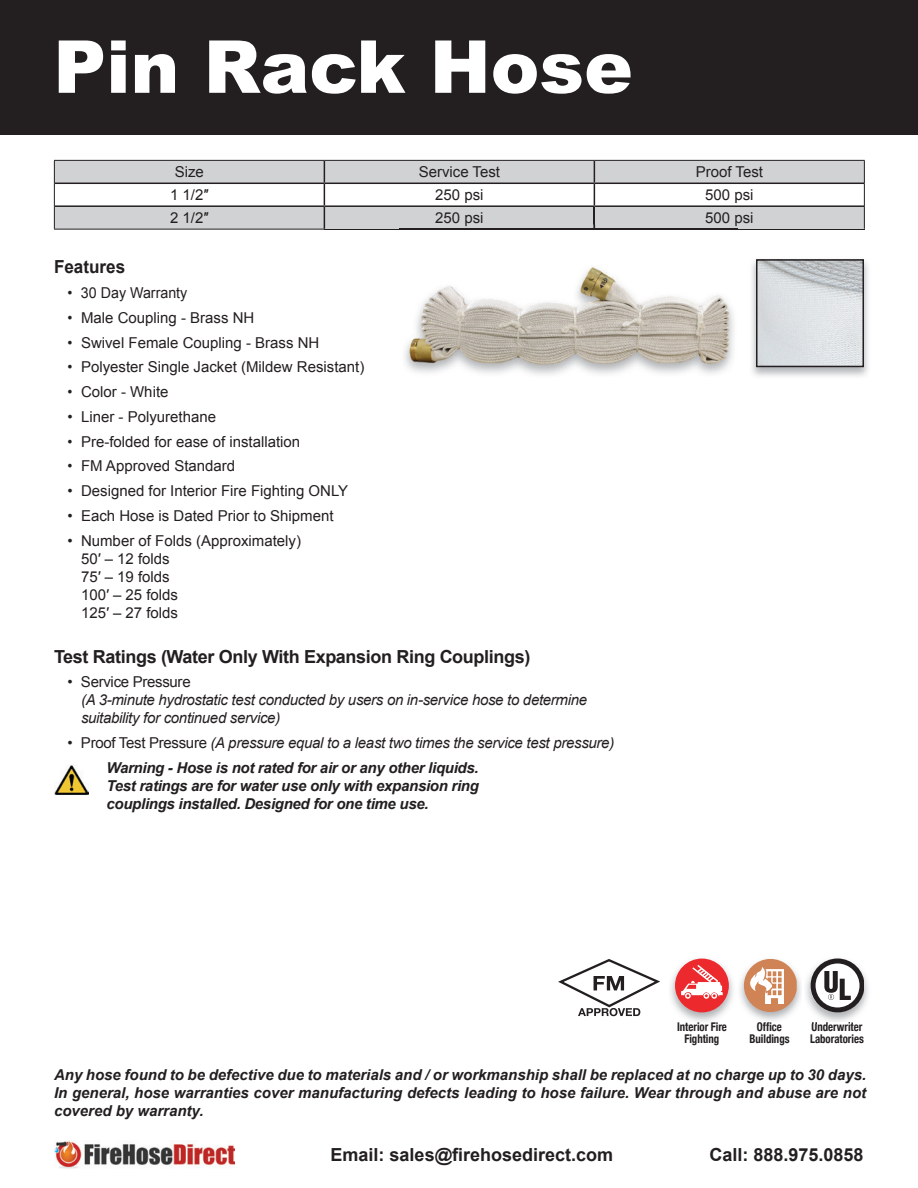
<style>
.page{position:relative;width:918px;height:1188px;background:#fff}
.page>*{position:absolute;margin:0;border:0;box-sizing:border-box;transform-origin:0 0}
.t1{font:900 73.05px "Arial";color:#fff}
.t2{font:700 18px "Arial";letter-spacing:-.01em;color:#231f20}
.t3{font:700 18px "Arial";letter-spacing:-.01em;color:#231f20;scale:.95 1}
.t4{font:italic 700 15px/18px "Arial";letter-spacing:-.02em;color:#231f20;text-align:justify}
.t5{font:15px/18px "Arial";color:#231f20}
.t6{font:italic 15px/18px "Arial";letter-spacing:-.02em;color:#231f20}
.t7{font:15px "Arial";color:#231f20;scale:.95 1}
.t8{font:15px "Arial";letter-spacing:-.02em;color:#231f20}
.t9{font:700 condensed 12px/12px "Helvetica Neue";color:#231f20;text-align:center;scale:.9 1}
.s1{font-style:normal}
.s2{font-weight:700}
</style>
<div class="page">
<div style="left:0;top:0;width:918px;height:135px;background:#231f20"></div>
<svg style="left:55px;top:161px;width:809px;height:68px;fill:#d1d2d4"></svg>
<hr style="left:54px;top:160px;width:270px;height:1px;background:#231f20">
<hr style="left:324px;top:160px;width:270px;height:1px;background:#231f20">
<hr style="left:594px;top:160px;width:271px;height:1px;background:#231f20">
<svg style="left:54px;top:161px;width:1px;height:68px"></svg>
<svg style="left:864px;top:161px;width:1px;height:68px"></svg>
<hr style="left:54px;top:229px;width:270px;height:1px;background:#231f20">
<hr style="left:324px;top:229px;width:270px;height:1px;background:#231f20">
<hr style="left:594px;top:229px;width:271px;height:1px;background:#231f20">
<hr style="left:55px;top:183px;width:269px;height:1px;background:#231f20">
<hr style="left:324px;top:183px;width:270px;height:1px;background:#231f20">
<hr style="left:594px;top:183px;width:270px;height:1px;background:#231f20">
<hr style="left:55px;top:205px;width:269px;height:2px;background:#231f20">
<hr style="left:324px;top:205px;width:270px;height:2px;background:#231f20">
<svg style="left:324px;top:161px;width:1px;height:68px"></svg>
<hr style="left:594px;top:205px;width:270px;height:2px;background:#231f20">
<img style="left:54px;top:765px;width:34px;height:30px">
<img style="left:752px;top:261px;width:116px;height:116px">
<img style="left:759px;top:262px;width:102px;height:102px">
<div style="left:756px;top:259px;width:108px;height:108px;border:2px solid #231f20"></div>
<img style="left:670px;top:958px;width:198px;height:64px">
<svg style="left:743px;top:959px;width:54px;height:53px"></svg>
<div style="left:675px;top:959px;width:54px;height:53px;background:#ec2a2d;border-radius:27px"></div>
<svg style="left:681px;top:965px;width:42px;height:34px"></svg>
<img style="left:400px;top:225px;width:338px;height:4px">
<svg style="left:594px;top:161px;width:1px;height:68px"></svg>
<img style="left:436px;top:225px;width:47px;height:1px">
<img style="left:706px;top:225px;width:32px;height:1px">
<img style="left:404px;top:266px;width:330px;height:109px">
<svg style="left:558px;top:959px;width:102px;height:57px"></svg>
<img style="left:803px;top:958px;width:1px;height:64px">
<img style="left:812px;top:1022px;width:41px;height:2px">
<svg style="left:811px;top:959px;width:53px;height:53px"></svg>
<img style="left:54px;top:1140px;width:180px;height:29px">
<h1 class="t1" style="left:53px;top:14px;width:581px">Pin Rack Hose</h1>
<p class="t5" style="left:175px;top:163px;width:31px">Size</p>
<p class="t5" style="left:419px;top:163px;width:83px">Service Test</p>
<p class="t5" style="left:696px;top:163px;width:69px">Proof Test</p>
<p class="t5" style="left:170px;top:186px;width:40px">1 1/2″</p>
<p class="t5" style="left:435px;top:186px;width:50px">250 psi</p>
<p class="t5" style="left:705px;top:186px;width:50px">500 psi</p>
<p class="t5" style="left:170px;top:209px;width:40px">2 1/2″</p>
<p class="t5" style="left:435px;top:209px;width:50px">250 psi</p>
<p class="t5" style="left:705px;top:209px;width:50px">500 psi</p>
<p class="t3" style="left:54px;top:255px;width:77px">Features</p>
<p class="t7" style="left:68px;top:283px;width:128px">• 30 Day Warranty</p>
<p class="t7" style="left:68px;top:308px;width:198px">• Male Coupling - Brass NH</p>
<p class="t7" style="left:68px;top:333px;width:267px">• Swivel Female Coupling - Brass NH</p>
<p class="t7" style="left:68px;top:357px;width:314px">• Polyester Single Jacket (Mildew Resistant)</p>
<p class="t7" style="left:68px;top:382px;width:108px">• Color - White</p>
<p class="t5" style="left:68px;top:408px;width:150px">• Liner - Polyurethane</p>
<p class="t7" style="left:68px;top:432px;width:247px">• Pre-folded for ease of installation</p>
<p class="t7" style="left:68px;top:456px;width:178px">• FM Approved Standard</p>
<p class="t5" style="left:68px;top:482px;width:282px">• Designed for Interior Fire Fighting ONLY</p>
<p class="t5" style="left:68px;top:507px;width:268px">• Each Hose is Dated Prior to Shipment</p>
<p class="t5" style="left:81px;top:532px;width:222px;text-indent:-14px">• Number of Folds (Approximately)<br>50′ – 12 folds<br>75′ – 19 folds<br>100′ – 25 folds<br>125′ – 27 folds</p>
<p class="t2" style="left:54px;top:644px;width:478px">Test Ratings (Water Only With Expansion Ring Couplings)</p>
<p class="t8" style="left:68px;top:672px;width:125px">• Service Pressure</p>
<p class="t6" style="left:81px;top:691px;width:508px">(A 3-minute hydrostatic test conducted by users on in-service hose to determine suitability for continued service)</p>
<p class="t6" style="left:106px;top:731px;width:509px;line-height:24.8px;text-indent:-39px"><span class="s1">• Proof Test Pressure</span> (A pressure equal to a least two times the service test pressure)<br><span class="s2">Warning - Hose is not rated for air or any other liquids.</span></p>
<p class="t4" style="left:106px;top:777px;width:374px">Test ratings are for water use only with expansion ring couplings installed. Designed for one time use.</p>
<p class="t9" style="left:677px;top:1020px;width:57px">Interior Fire<br>Fighting</p>
<p class="t9" style="left:749px;top:1020px;width:46px">Office<br>Buildings</p>
<p class="t9" style="left:810px;top:1020px;width:61px;text-align:left">Underwriter<br>Laboratories</p>
<p class="t4" style="left:54px;top:1066px;width:814px">Any hose found to be defective due to materials and / or workmanship shall be replaced at no charge up to 30 days.<br>In general, hose warranties cover manufacturing defects leading to hose failure. Wear through and abuse are not covered by warranty.</p>
<p class="t2" style="left:331px;top:1143px;width:284px">Email: sales@firehosedirect.com</p>
<p class="t2" style="left:710px;top:1143px;width:156px">Call: 888.975.0858</p>
</div>
